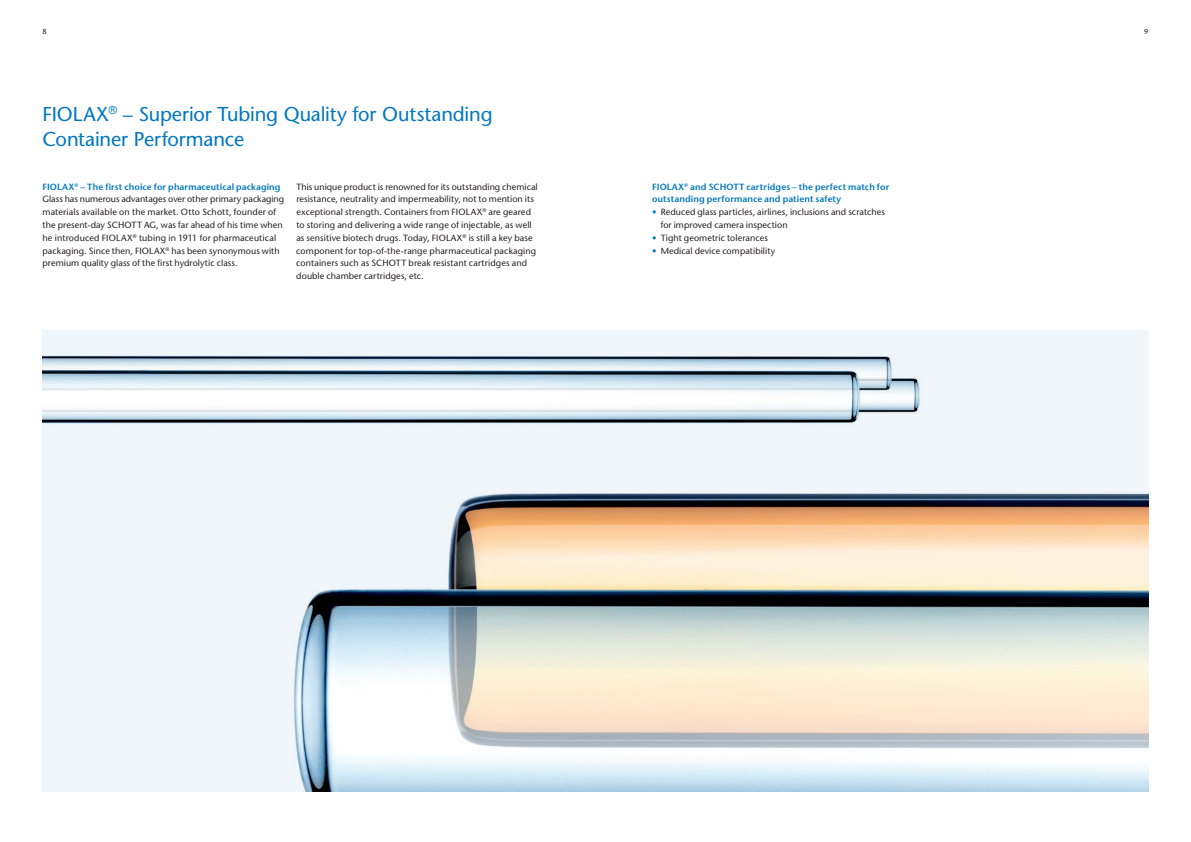
<style>
.page{position:relative;width:1191px;height:842px;background:#fff}
.page>*{position:absolute;margin:0;border:0;box-sizing:border-box;transform-origin:0 0}
.t1{font:500 20px/25px "Stone Sans Std";letter-spacing:-.01em;color:#0077c0}
.t2{font:500 9px/12.8px "Stone Sans Std";letter-spacing:.01em;color:#231f20}
.t3{font:600 9px/12.8px "Stone Sans Std";letter-spacing:.01em;color:#0077c0}
.t4{font:500 7.2px "Stone Sans Std";color:#231f20}
.s1{font-weight:600;color:#0077c0}
.s2{color:#0077c0}
</style>
<div class="page">
<img style="left:43px;top:330px;width:1105px;height:461px">
<p class="t4" style="left:43px;top:27px;width:6px">8</p>
<p class="t4" style="left:1144px;top:27px;width:6px">9</p>
<h1 class="t1" style="left:43px;top:102px;width:451px">FIOLAX<sup>®</sup> – Superior Tubing Quality for Outstanding<br>Container Performance</h1>
<p class="t2" style="left:43px;top:180px;width:243px"><span class="s1">FIOLAX</span><sup>®</sup> <span class="s1">– The first choice for pharmaceutical packaging </span>Glass has numerous advantages over other primary packaging materials available on the market. Otto Schott, founder of the present-day SCHOTT AG, was far ahead of his time when he introduced FIOLAX<sup>®</sup> tubing in 1911 for pharmaceutical packaging. Since then, FIOLAX<sup>®</sup> has been synonymous with premium quality glass of the first hydrolytic class.</p>
<p class="t2" style="left:296px;top:180px;width:243px">This unique product is renowned for its outstanding chemical resistance, neutrality and impermeability, not to mention its exceptional strength. Containers from FIOLAX<sup>®</sup> are geared to storing and delivering a wide range of injectable, as well as sensitive biotech drugs. Today, FIOLAX<sup>®</sup> is still a key base component for top-of-the-range pharmaceutical packaging containers such as SCHOTT break resistant cartridges and double chamber cartridges, etc.</p>
<p class="t3" style="left:652px;top:180px;width:238px">FIOLAX<sup>®</sup> and SCHOTT cartridges – the perfect match for outstanding performance and patient safety</p>
<p class="t2" style="left:660px;top:206px;width:226px;text-indent:-9px"><span class="s2">•</span> Reduced glass particles, airlines, inclusions and scratches for improved camera inspection</p>
<p class="t2" style="left:652px;top:231px;width:117px"><span class="s2">•</span> Tight geometric tolerances</p>
<p class="t2" style="left:652px;top:244px;width:124px"><span class="s2">•</span> Medical device compatibility</p>
</div>
